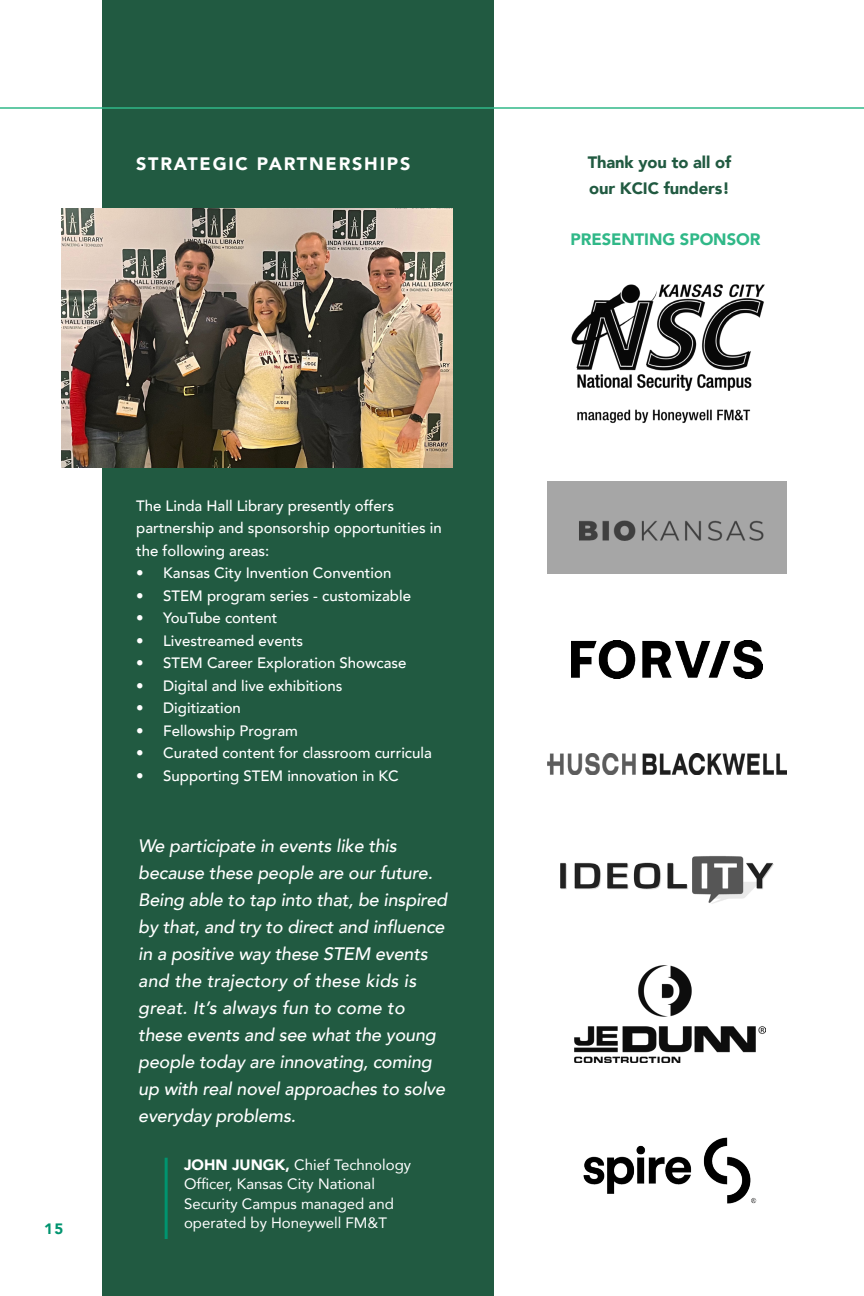
<style>
.page{position:relative;width:864px;height:1296px;background:#fff}
.page>*{position:absolute;margin:0;border:0;box-sizing:border-box;transform-origin:0 0}
.t1{font:italic 500 18px/27px "Avenir";letter-spacing:-.01em;color:#fff}
.t2{font:900 18px "Avenir";letter-spacing:.1em;color:#fff}
.t3{font:900 16.5px/25.5px "Avenir";letter-spacing:-.005em;color:#215a41}
.t4{font:900 16.5px "Avenir";letter-spacing:-.005em;color:#30b888}
.t5{font:500 15px/22.5px "Avenir";color:#fff}
.t6{font:15px/19.5px "Avenir";color:#fff}
.t7{font:900 15px "Avenir";color:#00946f}
.s1{font-weight:900}
</style>
<div class="page">
<div style="left:102px;top:0;width:392px;height:1296px;background:#215a41"></div>
<img style="left:62px;top:208px;width:391px;height:260px">
<hr style="left:165px;top:1158px;width:3px;height:81px;background:#00946f">
<img style="left:548px;top:481px;width:238px;height:92px">
<img style="left:560px;top:856px;width:214px;height:48px">
<img style="left:548px;top:754px;width:238px;height:21px">
<img style="left:572px;top:641px;width:190px;height:38px">
<img style="left:575px;top:965px;width:190px;height:98px">
<img style="left:571px;top:284px;width:194px;height:140px">
<img style="left:583px;top:1137px;width:174px;height:67px">
<hr style="left:0;top:107px;width:864px;height:2px;background:#30b888">
<p class="t2" style="left:136px;top:148px;width:276px">STRATEGIC PARTNERSHIPS</p>
<p class="t7" style="left:44px;top:1216px;width:21px">15</p>
<p class="t5" style="left:136px;top:493px;width:307px">The Linda Hall Library presently offers partnership and sponsorship opportunities in the following areas:</p>
<p class="t5" style="left:136px;top:561px;width:257px">• Kansas City Invention Convention</p>
<p class="t5" style="left:136px;top:583px;width:276px">• STEM program series - customizable</p>
<p class="t5" style="left:136px;top:606px;width:143px">• YouTube content</p>
<p class="t5" style="left:136px;top:628px;width:169px">• Livestreamed events</p>
<p class="t5" style="left:136px;top:651px;width:272px">• STEM Career Exploration Showcase</p>
<p class="t5" style="left:136px;top:673px;width:208px">• Digital and live exhibitions</p>
<p class="t5" style="left:136px;top:696px;width:106px">• Digitization</p>
<p class="t5" style="left:136px;top:718px;width:163px">• Fellowship Program</p>
<p class="t5" style="left:136px;top:741px;width:297px">• Curated content for classroom curricula</p>
<p class="t5" style="left:136px;top:763px;width:264px">• Supporting STEM innovation in KC</p>
<p class="t1" style="left:138px;top:832px;width:311px">We participate in events like this because these people are our future.<br>Being able to tap into that, be inspired by that, and try to direct and influence in a positive way these STEM events and the trajectory of these kids is great. It’s always fun to come to these events and see what the young people today are innovating, coming up with real novel approaches to solve everyday problems.</p>
<p class="t6" style="left:184px;top:1154px;width:228px"><span class="s1">JOHN JUNGK,</span> Chief Technology<br>Officer, Kansas City National<br>Security Campus managed and operated by Honeywell FM&amp;T</p>
<p class="t3" style="left:588px;top:149px;width:145px">Thank you to all of our KCIC funders!</p>
<p class="t4" style="left:571px;top:225px;width:191px">PRESENTING SPONSOR</p>
</div>
